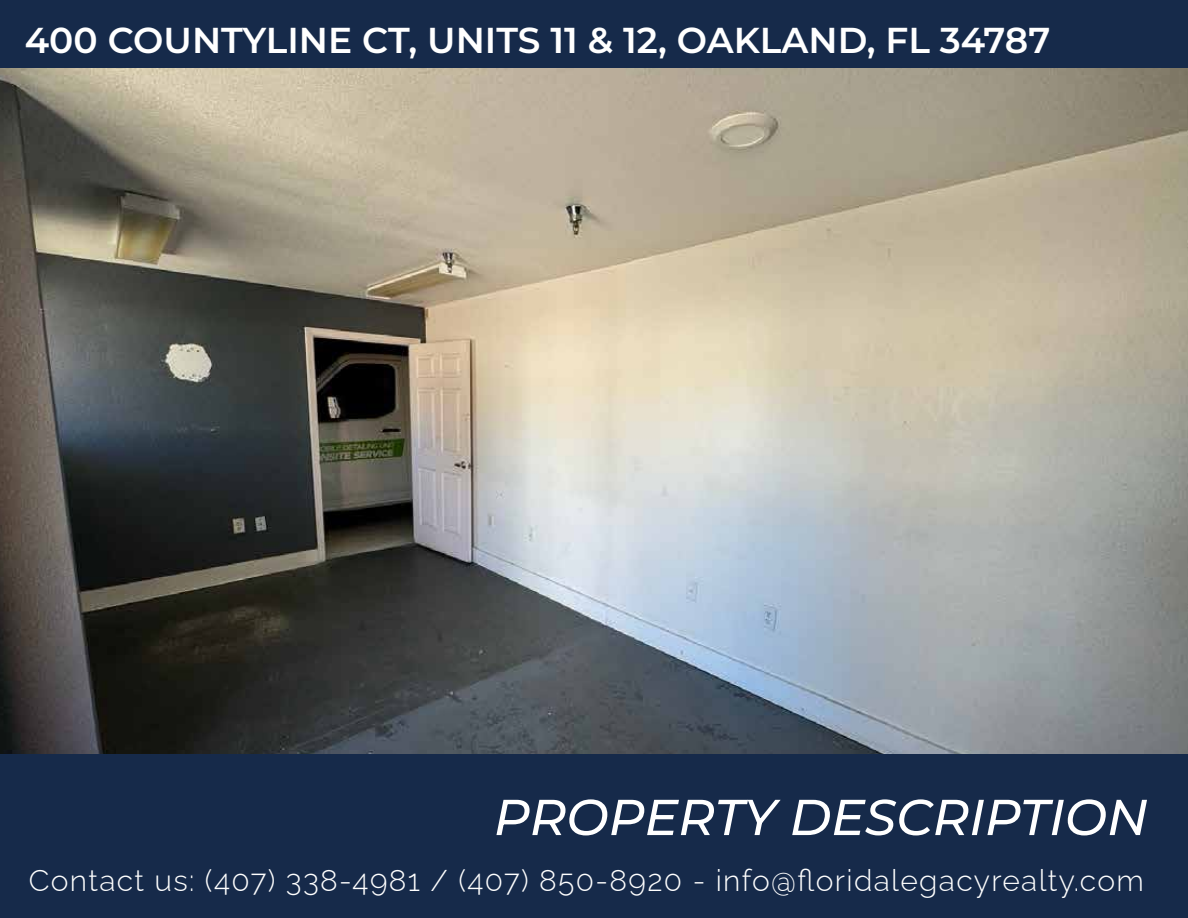
<style>
.page{position:relative;width:1188px;height:918px;background:#fff}
.page>*{position:absolute;margin:0;border:0;box-sizing:border-box;transform-origin:0 0}
.t1{font:italic 500 50.4px "Montserrat";color:#fff}
.t2{font:600 36px "Montserrat";color:#fff}
.t3{font:30px "Raleway Thin 300";letter-spacing:.045em;color:#fff}
</style>
<div class="page">
<img style="left:0;top:67px;width:1188px;height:687px">
<div style="left:0;top:754px;width:1188px;height:164px;background:#162a4a"></div>
<div style="left:0;top:0;width:1188px;height:67px;background:#162a4a"></div>
<p class="t2" style="left:25px;top:16px;width:1027px">400 COUNTYLINE CT, UNITS 11 &amp; 12, OAKLAND, FL 34787</p>
<h1 class="t1" style="left:494px;top:784px;width:656px">PROPERTY DESCRIPTION</h1>
<p class="t3" style="left:29px;top:856px;width:1117px">Contact us: (407) 338-4981 / (407) 850-8920 - info@floridalegacyrealty.com</p>
</div>
